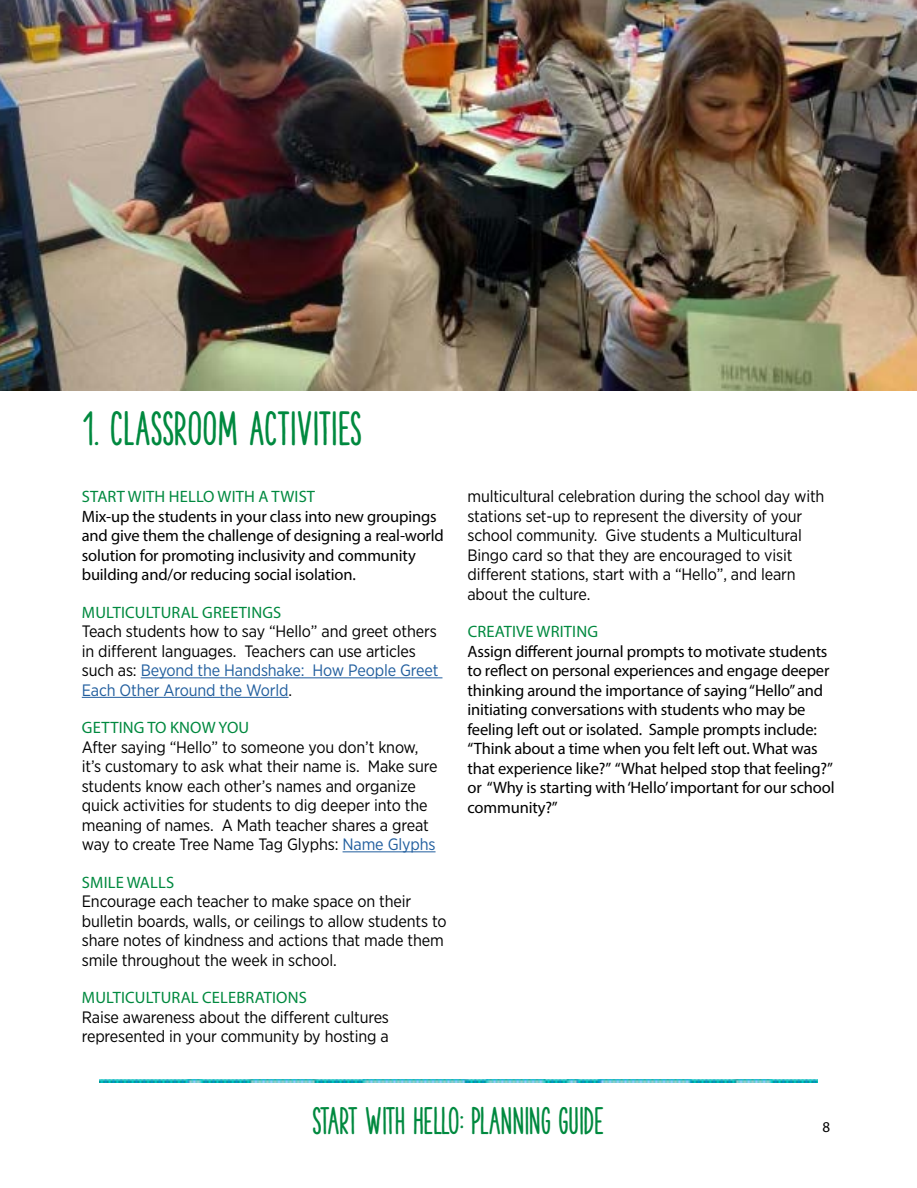
<style>
.page{position:relative;width:917px;height:1188px;background:#fff}
.page>*{position:absolute;margin:0;border:0;box-sizing:border-box;transform-origin:0 0}
.t1{font:45px "The Hand Extrablack";letter-spacing:.025em;color:#00893f}
.t2{font:36px "The Hand Extrablack";color:#00893f}
.t3{font:16.5px/19.5px "Gotham Narrow";letter-spacing:-.01em;color:#000}
.t4{font:16.5px/19.5px "Myriad Pro";letter-spacing:-.01em;color:#000}
.t5{font:16.5px "Myriad Pro";letter-spacing:.01em;color:#00893f}
.t6{font:15px "Myriad Pro";color:#000}
.s1{color:#215e9e}
</style>
<div class="page">
<img style="left:100px;top:1080px;width:717px;height:2px">
<hr style="left:141px;top:677px;width:301px;height:1px;background:#215e9e">
<hr style="left:82px;top:697px;width:206px;height:1px;background:#215e9e">
<hr style="left:342px;top:851px;width:93px;height:1px;background:#215e9e">
<img style="left:0;top:0;width:916px;height:391px">
<h1 class="t1" style="left:82px;top:402px;width:280px">1. CLASSROOM ACTIVITIES</h1>
<p class="t5" style="left:82px;top:486px;width:235px">START WITH HELLO WITH A TWIST</p>
<p class="t4" style="left:82px;top:506px;width:363px">Mix-up the students in your class into new groupings and give them the challenge of designing a real-world solution for promoting inclusivity and community building and/or reducing social isolation.</p>
<p class="t5" style="left:82px;top:602px;width:201px">MULTICULTURAL GREETINGS</p>
<p class="t3" style="left:82px;top:621px;width:358px">Teach students how to say “Hello” and greet others in different languages. Teachers can use articles such as: <span class="s1">Beyond the Handshake: How People Greet Each Other Around the World</span>.</p>
<p class="t5" style="left:82px;top:718px;width:169px">GETTING TO KNOW YOU</p>
<p class="t3" style="left:82px;top:737px;width:357px">After saying “Hello” to someone you don’t know, it’s customary to ask what their name is. Make sure students know each other’s names and organize quick activities for students to dig deeper into the meaning of names. A Math teacher shares a great way to create Tree Name Tag Glyphs: <span class="s1">Name Glyphs</span></p>
<p class="t5" style="left:82px;top:872px;width:94px">SMILE WALLS</p>
<p class="t3" style="left:82px;top:891px;width:366px">Encourage each teacher to make space on their bulletin boards, walls, or ceilings to allow students to share notes of kindness and actions that made them smile throughout the week in school.</p>
<p class="t5" style="left:82px;top:988px;width:226px">MULTICULTURAL CELEBRATIONS</p>
<p class="t3" style="left:82px;top:1007px;width:309px">Raise awareness about the different cultures represented in your community by hosting a</p>
<p class="t3" style="left:467px;top:486px;width:358px">multicultural celebration during the school day with stations set-up to represent the diversity of your school community. Give students a Multicultural Bingo card so that they are encouraged to visit different stations, start with a “Hello”, and learn about the culture.</p>
<p class="t5" style="left:467px;top:622px;width:132px">CREATIVE WRITING</p>
<p class="t4" style="left:467px;top:641px;width:368px">Assign different journal prompts to motivate students to reflect on personal experiences and engage deeper thinking around the importance of saying “Hello” and initiating conversations with students who may be feeling left out or isolated. Sample prompts include: “Think about a time when you felt left out. What was that experience like?” “What helped stop that feeling?” or “Why is starting with ‘Hello’ important for our school community?”</p>
<h2 class="t2" style="left:311px;top:1100px;width:293px">START WITH HELLO: PLANNING GUIDE</h2>
<p class="t6" style="left:822px;top:1118px;width:9px">8</p>
</div>
